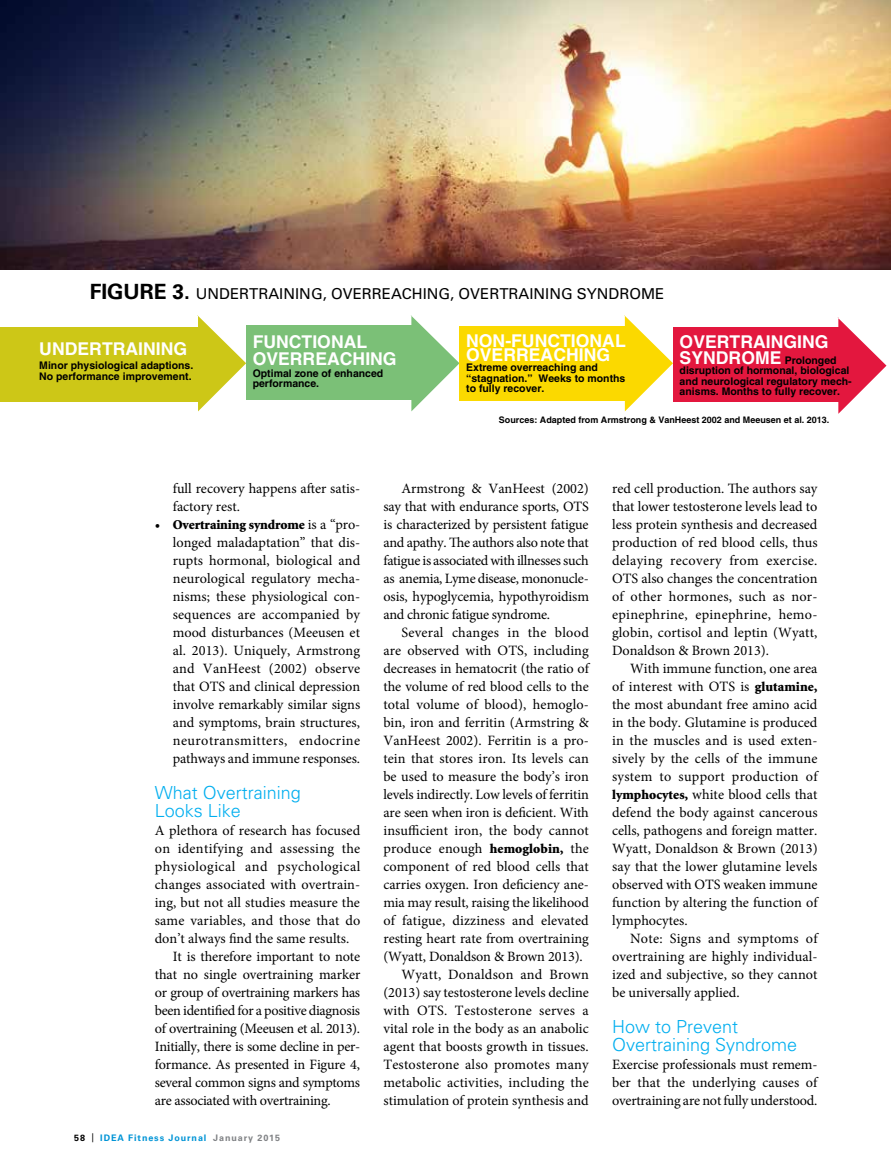
<style>
.page{position:relative;width:891px;height:1175px;background:#fff}
.page>*{position:absolute;margin:0;border:0;box-sizing:border-box;transform-origin:0 0}
.t1{font:300 18px/18px "Univers LT Std";color:#00aeef}
.t2{font:700 17.7px/16px "Helvetica LT Std";color:#fff}
.t3{font:15px "Univers LT Std";color:#000}
.t4{font:14.25px/18px "Minion Pro";color:#000;text-align:justify}
.t5{font:14.25px "Minion Pro";letter-spacing:-.02em;color:#000}
.t6{font:14.25px "Minion Pro";letter-spacing:.02em;color:#000}
.t7{font:14.25px "Minion Pro";letter-spacing:.03em;color:#000}
.t8{font:900 13.5px "Minion Std";letter-spacing:-.01em;color:#000}
.t9{font:700 10.5px/10.5px "Helvetica LT Std";color:#000}
.t10{font:700 9px "Helvetica LT Std";color:#000}
.t11{font:700 9px "Univers LT Std";letter-spacing:.1em;color:#0094d6}
.s1{font-weight:700;font-size:21px}
.s2{font-family:"Minion Pro";font-weight:400;font-size:14.25px}
.s3{color:#000}
.s4{font-family:"Bauer Bodoni Std";color:#000}
.s5{color:#808285}
.s6{font-family:"Minion Std";font-weight:900;font-size:13.5px}
</style>
<div class="page">
<div style="left:0;top:327px;width:205px;height:75px;background:#cdc717"></div>
<svg style="left:197px;top:315px;width:49px;height:96px"></svg>
<div style="left:246px;top:325px;width:173px;height:75px;background:#7bc077"></div>
<svg style="left:411px;top:315px;width:49px;height:96px"></svg>
<div style="left:460px;top:326px;width:172px;height:75px;background:#fbd900"></div>
<svg style="left:624px;top:315px;width:49px;height:96px"></svg>
<div style="left:673px;top:327px;width:172px;height:75px;background:#e3173e"></div>
<svg style="left:838px;top:317px;width:48px;height:97px"></svg>
<img style="left:0;top:0;width:891px;height:269px">
<p class="t3" style="left:90px;top:284px;width:576px"><span class="s1">FIGURE 3.</span> UNDERTRAINING, OVERREACHING, OVERTRAINING SYNDROME</p>
<p class="t2" style="left:39px;top:341px;width:149px">UNDERTRAINING</p>
<p class="t9" style="left:39px;top:360px;width:156px">Minor physiological adaptions.<br>No performance improvement.</p>
<p class="t2" style="left:253px;top:334px;width:145px">FUNCTIONAL<br>OVERREACHING</p>
<p class="t9" style="left:253px;top:367px;width:132px">Optimal zone of enhanced performance.</p>
<p class="t2" style="left:466px;top:333px;width:161px;line-height:14.4px">NON-FUNCTIONAL<br>OVERREACHING</p>
<p class="t9" style="left:466px;top:362px;width:161px">Extreme overreaching and “stagnation.” Weeks to months to fully recover.</p>
<p class="t2" style="left:680px;top:333px;width:150px">OVERTRAINGING<br>SYNDROME</p>
<p class="t9" style="left:680px;top:355px;width:174px;text-indent:105px">Prolonged disruption of hormonal, biological and neurological regulatory mech&shy;anisms. Months to fully recover.</p>
<p class="t10" style="left:499px;top:414px;width:332px">Sources: Adapted from Armstrong &amp; VanHeest 2002 and Meeusen et al. 2013.</p>
<p class="t4" style="left:173px;top:479px;width:189px">full recovery happens after satis&shy;factory rest.</p>
<p class="t8" style="left:155px;top:517px;width:207px"><span class="s2">•</span> Overtraining syndrome <span class="s2">is a “pro-</span></p>
<p class="t4" style="left:173px;top:533px;width:189px">longed maladaptation” that dis&shy;rupts hormonal, biological and neurological regulatory mecha&shy;nisms; these physiological con&shy;sequences are accompanied by mood disturbances (Meeusen et al. 2013). Uniquely, Armstrong and VanHeest (2002) observe that OTS and clinical depression involve remarkably similar signs and symptoms, brain structures, neurotransmitters, endocrine pathways and immune responses.</p>
<p class="t1" style="left:155px;top:783px;width:148px">What Overtraining<br>Looks Like</p>
<p class="t4" style="left:155px;top:821px;width:207px">A plethora of research has focused</p>
<p class="t6" style="left:155px;top:838px;width:207px">on identifying and assessing the</p>
<p class="t7" style="left:155px;top:856px;width:207px">physiological and psychological</p>
<p class="t4" style="left:155px;top:875px;width:207px">changes associated with overtrain-</p>
<p class="t4" style="left:155px;top:893px;width:207px">ing, but not all studies measure the</p>
<p class="t4" style="left:155px;top:911px;width:207px">same variables, and those that do</p>
<p class="t4" style="left:155px;top:929px;width:196px">don’t always find the same results.</p>
<p class="t4" style="left:173px;top:947px;width:189px">It is therefore important to note</p>
<p class="t4" style="left:155px;top:965px;width:207px">that no single overtraining marker</p>
<p class="t5" style="left:155px;top:982px;width:207px">or group of overtraining markers has</p>
<p class="t5" style="left:155px;top:1000px;width:207px">been identified for a positive diagnosis</p>
<p class="t5" style="left:155px;top:1018px;width:207px">of overtraining (Meeusen et al. 2013).</p>
<p class="t5" style="left:155px;top:1036px;width:207px">Initially, there is some decline in per-</p>
<p class="t4" style="left:155px;top:1055px;width:207px">formance. As presented in Figure 4,</p>
<p class="t5" style="left:155px;top:1072px;width:207px">several common signs and symptoms</p>
<p class="t5" style="left:155px;top:1090px;width:177px">are associated with overtraining.</p>
<p class="t11" style="left:74px;top:1132px;width:207px"><span class="s3">58</span> <span class="s4">|</span> IDEA Fitness Journal <span class="s5">January 2015</span></p>
<p class="t4" style="left:383px;top:479px;width:207px;text-indent:18px">Armstrong &amp; VanHeest (2002) say that with endurance sports, OTS is characterized by persistent fatigue and apathy. The authors also note that fatigue is associated with illnesses such as anemia, Lyme disease, mononucle&shy;osis, hypoglycemia, hypothyroidism and chronic fatigue syndrome.</p>
<p class="t4" style="left:401px;top:623px;width:189px">Several changes in the blood</p>
<p class="t4" style="left:383px;top:641px;width:207px">are observed with OTS, including</p>
<p class="t4" style="left:383px;top:659px;width:207px">decreases in hematocrit (the ratio of</p>
<p class="t4" style="left:383px;top:677px;width:207px">the volume of red blood cells to the</p>
<p class="t4" style="left:383px;top:695px;width:207px">total volume of blood), hemoglo-</p>
<p class="t4" style="left:383px;top:713px;width:207px">bin, iron and ferritin (Armstring &amp;</p>
<p class="t4" style="left:383px;top:731px;width:207px">VanHeest 2002). Ferritin is a pro-</p>
<p class="t4" style="left:383px;top:749px;width:207px">tein that stores iron. Its levels can</p>
<p class="t4" style="left:383px;top:767px;width:207px">be used to measure the body’s iron</p>
<p class="t4" style="left:383px;top:785px;width:207px">levels indirectly. Low levels of ferritin</p>
<p class="t4" style="left:383px;top:803px;width:207px">are seen when iron is deficient. With</p>
<p class="t4" style="left:383px;top:821px;width:207px">insufficient iron, the body cannot</p>
<p class="t4" style="left:383px;top:839px;width:207px">produce enough <span class="s6">hemoglobin,</span> the</p>
<p class="t4" style="left:383px;top:857px;width:207px">component of red blood cells that</p>
<p class="t4" style="left:383px;top:875px;width:207px">carries oxygen. Iron deficiency ane-</p>
<p class="t4" style="left:383px;top:893px;width:207px">mia may result, raising the likelihood</p>
<p class="t4" style="left:383px;top:911px;width:207px">of fatigue, dizziness and elevated</p>
<p class="t4" style="left:383px;top:929px;width:207px">resting heart rate from overtraining</p>
<p class="t4" style="left:383px;top:947px;width:201px">(Wyatt, Donaldson &amp; Brown 2013).</p>
<p class="t6" style="left:401px;top:964px;width:189px">Wyatt, Donaldson and Brown</p>
<p class="t4" style="left:383px;top:983px;width:207px">(2013) say testosterone levels decline</p>
<p class="t6" style="left:383px;top:1000px;width:207px">with OTS. Testosterone serves a</p>
<p class="t4" style="left:383px;top:1019px;width:207px">vital role in the body as an anabolic</p>
<p class="t4" style="left:383px;top:1037px;width:207px">agent that boosts growth in tissues.</p>
<p class="t4" style="left:383px;top:1055px;width:207px">Testosterone also promotes many</p>
<p class="t4" style="left:383px;top:1073px;width:207px">metabolic activities, including the</p>
<p class="t4" style="left:383px;top:1091px;width:207px">stimulation of protein synthesis and</p>
<p class="t4" style="left:612px;top:479px;width:207px">red cell production. The authors say that lower testosterone levels lead to less protein synthesis and decreased production of red blood cells, thus delaying recovery from exercise.<br>OTS also changes the concentration of other hormones, such as nor&shy;epinephrine, epinephrine, hemo&shy;globin, cortisol and leptin (Wyatt, Donaldson &amp; Brown 2013).</p>
<p class="t4" style="left:612px;top:659px;width:207px;text-indent:18px">With immune function, one area of interest with OTS is <span class="s6">glutamine, </span>the most abundant free amino acid in the body. Glutamine is produced in the muscles and is used exten&shy;sively by the cells of the immune system to support production of <span class="s6">lymphocytes,</span> white blood cells that defend the body against cancerous cells, pathogens and foreign matter.<br>Wyatt, Donaldson &amp; Brown (2013) say that the lower glutamine levels observed with OTS weaken immune function by altering the function of lymphocytes.</p>
<p class="t4" style="left:612px;top:929px;width:207px;text-indent:18px">Note: Signs and symptoms of overtraining are highly individual&shy;ized and subjective, so they cannot be universally applied.</p>
<p class="t1" style="left:612px;top:1017px;width:187px">How to Prevent<br>Overtraining Syndrome</p>
<p class="t4" style="left:612px;top:1055px;width:207px">Exercise professionals must remem&shy;ber that the underlying causes of overtraining are not fully understood.</p>
</div>
